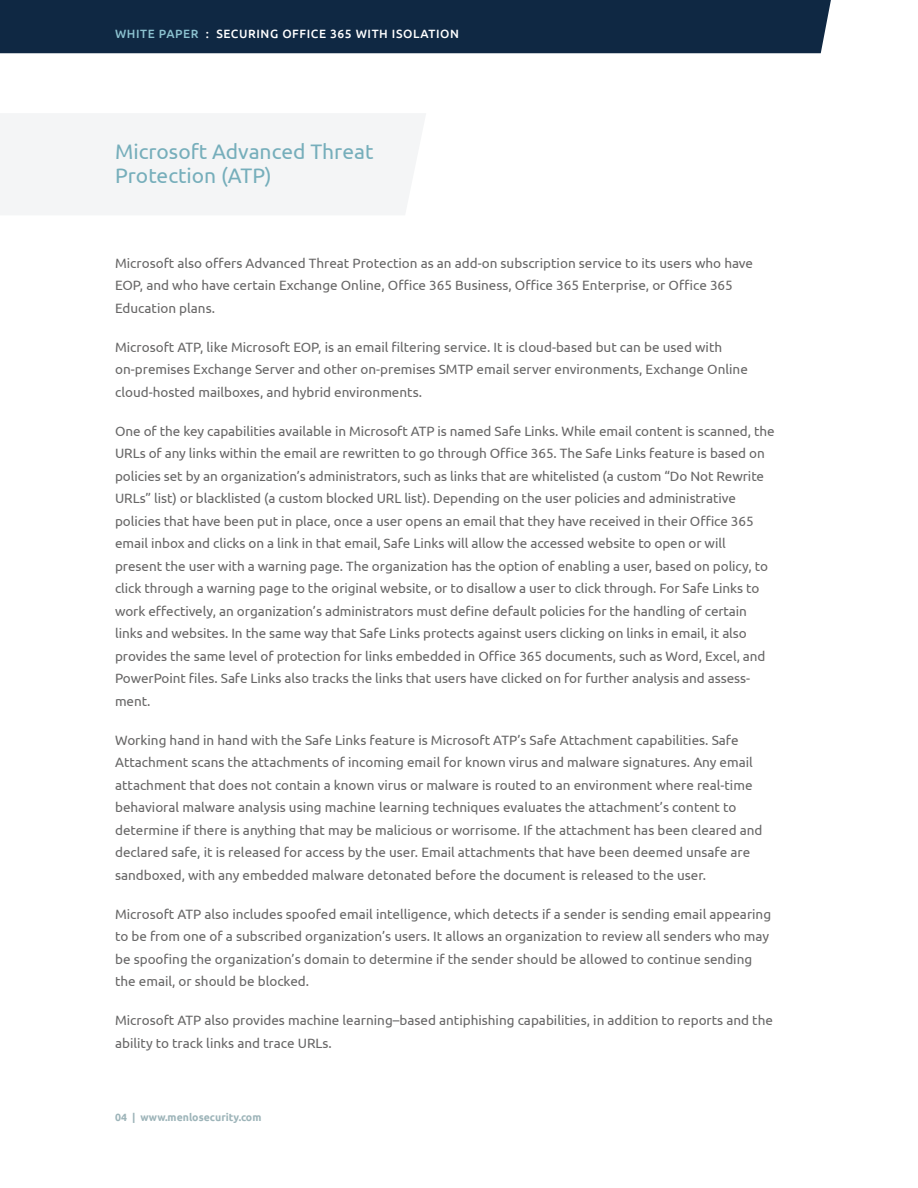
<style>
.page{position:relative;width:918px;height:1188px;background:#fff}
.page>*{position:absolute;margin:0;border:0;box-sizing:border-box;transform-origin:0 0}
.t1{font:21px/24px "Ubuntu";color:#76aebb}
.t2{font:13.5px/22.5px "Ubuntu";color:#676666}
.t3{font:500 12px "Ubuntu";letter-spacing:.05em;color:#fff}
.t4{font:700 10.5px "Ubuntu";color:#9db4b9}
.s1{color:#8bc1cf}
</style>
<div class="page">
<div style="left:0;top:0;width:831px;height:53px;background:#0f2843"></div>
<div style="left:0;top:114px;width:426px;height:101px;background:#f4f5f6"></div>
<p class="t3" style="left:115px;top:26px;width:345px"><span class="s1">WHITE PAPER</span> : SECURING OFFICE 365 WITH ISOLATION</p>
<h1 class="t1" style="left:115px;top:139px;width:260px">Microsoft Advanced Threat<br>Protection (ATP)</h1>
<p class="t2" style="left:115px;top:251px;width:639px">Microsoft also offers Advanced Threat Protection as an add-on subscription service to its users who have<br>EOP, and who have certain Exchange Online, Office 365 Business, Office 365 Enterprise, or Office 365<br>Education plans.</p>
<p class="t2" style="left:115px;top:335px;width:634px">Microsoft ATP, like Microsoft EOP, is an email filtering service. It is cloud-based but can be used with on-premises Exchange Server and other on-premises SMTP email server environments, Exchange Online cloud-hosted mailboxes, and hybrid environments.</p>
<p class="t2" style="left:115px;top:419px;width:661px">One of the key capabilities available in Microsoft ATP is named Safe Links. While email content is scanned, the URLs of any links within the email are rewritten to go through Office 365. The Safe Links feature is based on policies set by an organization’s administrators, such as links that are whitelisted (a custom “Do Not Rewrite URLs” list) or blacklisted (a custom blocked URL list). Depending on the user policies and administrative policies that have been put in place, once a user opens an email that they have received in their Office 365 email inbox and clicks on a link in that email, Safe Links will allow the accessed website to open or will present the user with a warning page. The organization has the option of enabling a user, based on policy, to click through a warning page to the original website, or to disallow a user to click through. For Safe Links to work effectively, an organization’s administrators must define default policies for the handling of certain links and websites. In the same way that Safe Links protects against users clicking on links in email, it also provides the same level of protection for links embedded in Office 365 documents, such as Word, Excel, and PowerPoint files. Safe Links also tracks the links that users have clicked on for further analysis and assess&shy;ment.</p>
<p class="t2" style="left:115px;top:728px;width:649px">Working hand in hand with the Safe Links feature is Microsoft ATP’s Safe Attachment capabilities. Safe Attachment scans the attachments of incoming email for known virus and malware signatures. Any email attachment that does not contain a known virus or malware is routed to an environment where real-time behavioral malware analysis using machine learning techniques evaluates the attachment’s content to determine if there is anything that may be malicious or worrisome. If the attachment has been cleared and declared safe, it is released for access by the user. Email attachments that have been deemed unsafe are sandboxed, with any embedded malware detonated before the document is released to the user.</p>
<p class="t2" style="left:115px;top:902px;width:658px">Microsoft ATP also includes spoofed email intelligence, which detects if a sender is sending email appearing to be from one of a subscribed organization’s users. It allows an organization to review all senders who may be spoofing the organization’s domain to determine if the sender should be allowed to continue sending the email, or should be blocked.</p>
<p class="t2" style="left:115px;top:1009px;width:659px">Microsoft ATP also provides machine learning–based antiphishing capabilities, in addition to reports and the ability to track links and trace URLs.</p>
<p class="t4" style="left:115px;top:1110px;width:148px">04 | www.menlosecurity.com</p>
</div>
